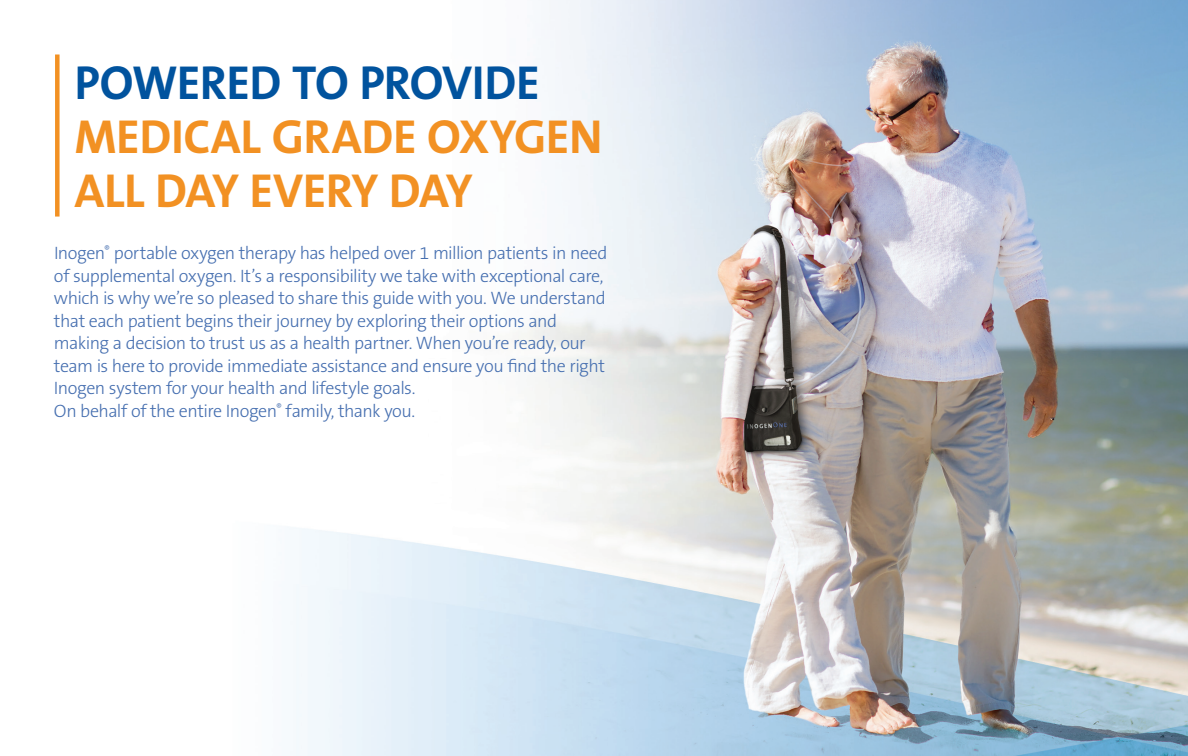
<style>
.page{position:relative;width:1188px;height:756px;background:#fff}
.page>*{position:absolute;margin:0;border:0;box-sizing:border-box;transform-origin:0 0}
.t1{font:700 48px/54px "The Sans B7";letter-spacing:-.01em;color:#f29123}
.t2{font:700 48px "The Sans B7";letter-spacing:-.015em;color:#01539e}
.t3{font:300 18px/22.5px "The Sans B3";letter-spacing:-.03em;color:#466fb0}
</style>
<div class="page">
<img style="left:55px;top:0;width:1133px;height:756px">
<div style="left:55px;top:55px;width:5px;height:162px;background:#f29123"></div>
<h1 class="t2" style="left:75px;top:58px;width:467px">POWERED TO PROVIDE</h1>
<h1 class="t1" style="left:75px;top:111px;width:530px">MEDICAL GRADE OXYGEN<br>ALL DAY EVERY DAY</h1>
<p class="t3" style="left:54px;top:243px;width:555px">Inogen<sup>®</sup> portable oxygen therapy has helped over 1 million patients in need of supplemental oxygen. It’s a responsibility we take with exceptional care, which is why we’re so pleased to share this guide with you. We understand that each patient begins their journey by exploring their options and making a decision to trust us as a health partner. When you’re ready, our team is here to provide immediate assistance and ensure you find the right Inogen system for your health and lifestyle goals.<br>On behalf of the entire Inogen<sup>®</sup> family, thank you.</p>
</div>
